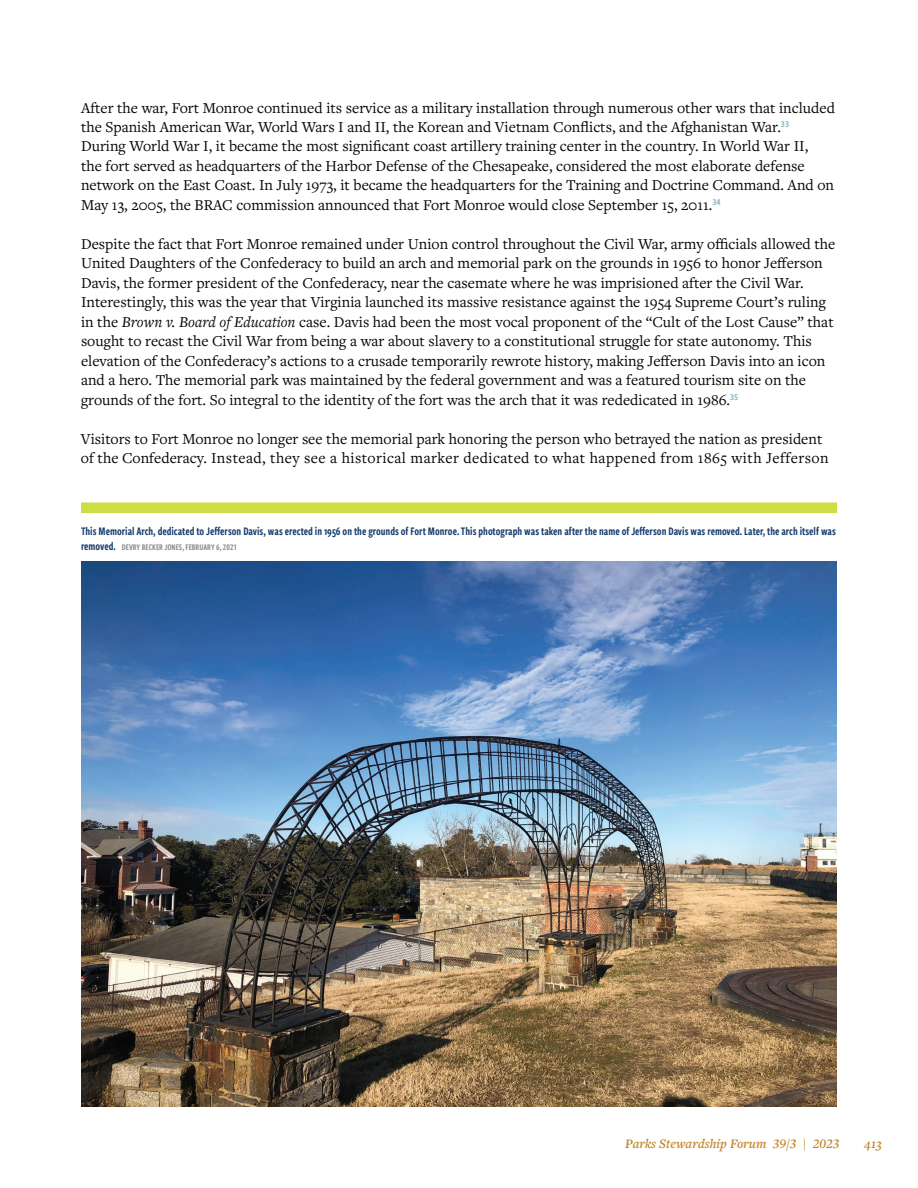
<style>
.page{position:relative;width:918px;height:1188px;background:#fff}
.page>*{position:absolute;margin:0;border:0;box-sizing:border-box;transform-origin:0 0}
.t1{font:15.75px/19.5px "Freight Text Pro";color:#040503}
.t2{font:italic 600 13.5px "Freight Text Pro";color:#c4842a}
.t3{font:12px "Freight Sans Cmp Pro Semi";color:#183c6e}
.t4{font:9px "Freight Sans Cmp Pro Semi";color:#898b8e}
.s1{font-style:italic}
.s2{font-size:12px;color:#183c6e}
</style>
<div class="page">
<img style="left:81px;top:561px;width:756px;height:546px">
<div style="left:81px;top:502px;width:756px;height:11px;background:#cedd44"></div>
<p class="t1" style="left:81px;top:97px;width:756px">After the war, Fort Monroe continued its service as a military installation through numerous other wars that included the Spanish American War, World Wars I and II, the Korean and Vietnam Conflicts, and the Afghanistan War.<sup>33<br></sup>During World War I, it became the most significant coast artillery training center in the country. In World War II,<br>the fort served as headquarters of the Harbor Defense of the Chesapeake, considered the most elaborate defense network on the East Coast. In July 1973, it became the headquarters for the Training and Doctrine Command. And on May 13, 2005, the BRAC commission announced that Fort Monroe would close September 15, 2011.<sup>34</sup></p>
<p class="t1" style="left:81px;top:234px;width:756px">Despite the fact that Fort Monroe remained under Union control throughout the Civil War, army officials allowed the United Daughters of the Confederacy to build an arch and memorial park on the grounds in 1956 to honor Jefferson Davis, the former president of the Confederacy, near the casemate where he was imprisioned after the Civil War.<br>Interestingly, this was the year that Virginia launched its massive resistance against the 1954 Supreme Court’s ruling in the <span class="s1">Brown v. Board of Education</span> case. Davis had been the most vocal proponent of the “Cult of the Lost Cause” that sought to recast the Civil War from being a war about slavery to a constitutional struggle for state autonomy. This elevation of the Confederacy’s actions to a crusade temporarily rewrote history, making Jefferson Davis into an icon and a hero. The memorial park was maintained by the federal government and was a featured tourism site on the grounds of the fort. So integral to the identity of the fort was the arch that it was rededicated in 1986.<sup>35</sup></p>
<p class="t1" style="left:81px;top:429px;width:749px">Visitors to Fort Monroe no longer see the memorial park honoring the person who betrayed the nation as president of the Confederacy. Instead, they see a historical marker dedicated to what happened from 1865 with Jefferson</p>
<p class="t3" style="left:81px;top:523px;width:756px">This Memorial Arch, dedicated to Jefferson Davis, was erected in 1956 on the grounds of Fort Monroe. This photograph was taken after the name of Jefferson Davis was removed. Later, the arch itself was</p>
<p class="t4" style="left:81px;top:541px;width:158px"><span class="s2">removed.</span> DEVRY BECKER JONES, FEBRUARY 6, 2021</p>
<p class="t2" style="left:625px;top:1134px;width:216px">Parks Stewardship Forum 39/3 | 2023</p>
<p class="t2" style="left:864px;top:1134px;width:20px">413</p>
</div>
